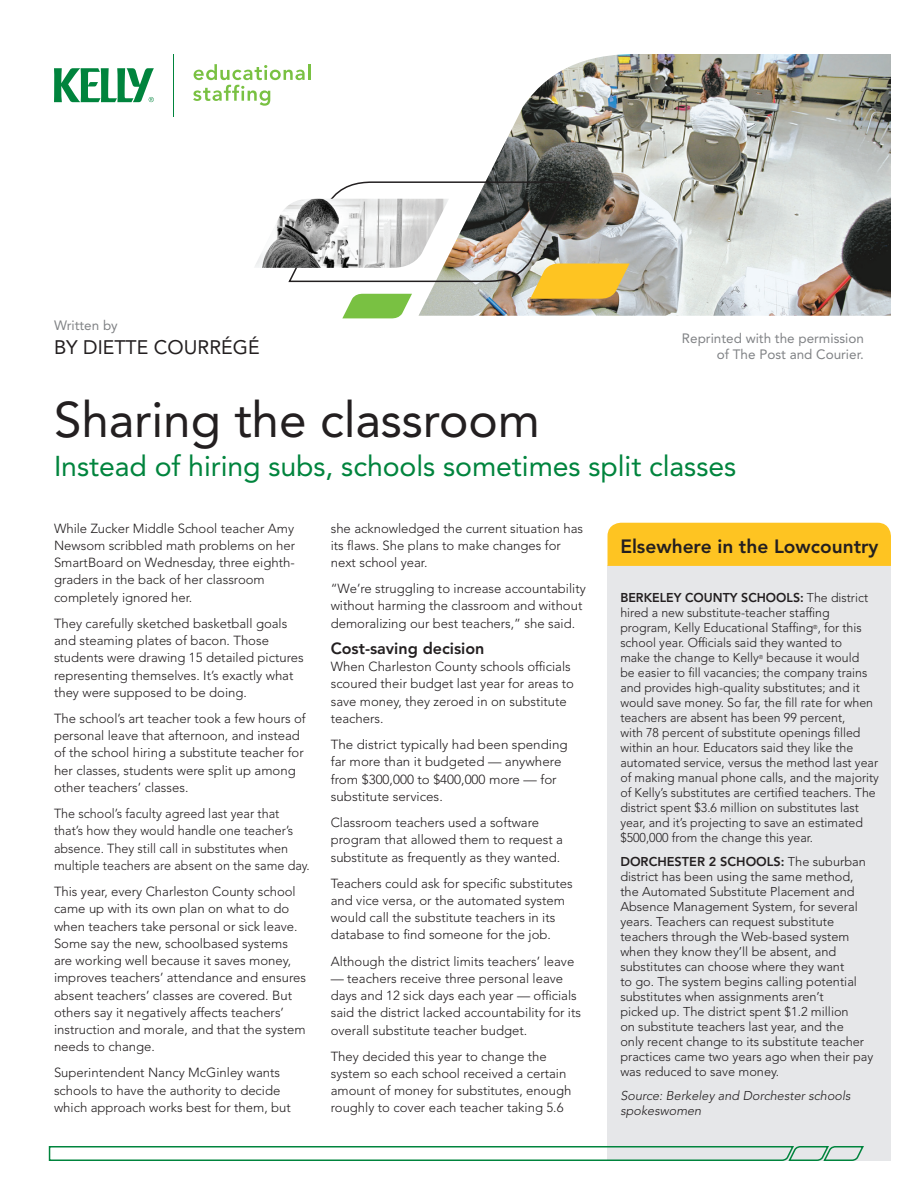
<style>
.page{position:relative;width:918px;height:1188px;background:#fff}
.page>*{position:absolute;margin:0;border:0;box-sizing:border-box;transform-origin:0 0}
.t1{font:49.5px "Avenir LT Std";letter-spacing:-.005em;color:#231f20}
.t2{font:28.5px "Avenir LT Std";letter-spacing:-.005em;color:#00843d}
.t3{font:19.5px "Avenir LT Std";color:#231f20}
.t4{font:800 19.2px "Avenir LT Std";color:#231f20}
.t5{font:800 16.2px "Avenir LT Std";color:#231f20}
.t6{font:13.5px/16.5px "Avenir LT Std";color:#808285;text-align:right}
.t7{font:300 13.2px/17.2px "Avenir LT Std";color:#231f20}
.t8{font:300 13.2px/17.2px "Avenir LT Std";color:#231f20;scale:.96 1}
.t9{font:300 12.75px/15px "Avenir LT Std";color:#231f20}
.t10{font:italic 300 12.75px/15px "Avenir LT Std";color:#231f20}
.t11{font:300 5.7px "Avenir LT Std";color:#231f20}
.s1{font-weight:800}
</style>
<div class="page">
<div style="left:608px;top:566px;width:283px;height:595px;background:#e6e7e9"></div>
<img style="left:486px;top:54px;width:405px;height:262px">
<img style="left:255px;top:206px;width:33px;height:62px">
<svg style="left:288px;top:181px;width:342px;height:137px"></svg>
<svg style="left:48px;top:1145px;width:816px;height:16px"></svg>
<div style="left:608px;top:523px;width:283px;height:43px;background:#fec422"></div>
<svg style="left:193px;top:64px;width:117px;height:42px"></svg>
<svg style="left:54px;top:68px;width:100px;height:34px"></svg>
<hr style="left:174px;top:54px;width:1px;height:62px;background:#00843d">
<p class="t6" style="left:54px;top:317px;width:65px">Written by</p>
<h3 class="t3" style="left:54px;top:336px;width:207px">BY DIETTE COURRÉGÉ</h3>
<p class="t6" style="left:682px;top:330px;width:184px">Reprinted with the permission of The Post and Courier.</p>
<h1 class="t1" style="left:54px;top:391px;width:487px">Sharing the classroom</h1>
<h2 class="t2" style="left:54px;top:450px;width:684px">Instead of hiring subs, schools sometimes split classes</h2>
<p class="t7" style="left:54px;top:520px;width:243px">While Zucker Middle School teacher Amy Newsom scribbled math problems on her SmartBoard on Wednesday, three eighth&shy;graders in the back of her classroom completely ignored her.</p>
<p class="t7" style="left:54px;top:615px;width:251px">They carefully sketched basketball goals and steaming plates of bacon. Those students were drawing 15 detailed pictures representing themselves. It’s exactly what they were supposed to be doing.</p>
<p class="t7" style="left:54px;top:710px;width:253px">The school’s art teacher took a few hours of personal leave that afternoon, and instead of the school hiring a substitute teacher for her classes, students were split up among other teachers’ classes.</p>
<p class="t8" style="left:54px;top:805px;width:268px">The school’s faculty agreed last year that that’s how they would handle one teacher’s absence. They still call in substitutes when multiple teachers are absent on the same day.</p>
<p class="t7" style="left:54px;top:883px;width:254px">This year, every Charleston County school came up with its own plan on what to do when teachers take personal or sick leave.<br>Some say the new, schoolbased systems are working well because it saves money, improves teachers’ attendance and ensures absent teachers’ classes are covered. But others say it negatively affects teachers’ instruction and morale, and that the system needs to change.</p>
<p class="t7" style="left:54px;top:1064px;width:238px">Superintendent Nancy McGinley wants schools to have the authority to decide which approach works best for them, but</p>
<p class="t7" style="left:331px;top:519px;width:254px">she acknowledged the current situation has its flaws. She plans to make changes for next school year.</p>
<p class="t7" style="left:331px;top:580px;width:257px">“We’re struggling to increase accountability without harming the classroom and without demoralizing our best teachers,” she said.</p>
<p class="t5" style="left:331px;top:639px;width:155px">Cost-saving decision</p>
<p class="t7" style="left:331px;top:658px;width:245px">When Charleston County schools officials scoured their budget last year for areas to save money, they zeroed in on substitute teachers.</p>
<p class="t7" style="left:331px;top:736px;width:239px">The district typically had been spending far more than it budgeted — anywhere from $300,000 to $400,000 more — for substitute services.</p>
<p class="t7" style="left:331px;top:814px;width:234px">Classroom teachers used a software program that allowed them to request a substitute as frequently as they wanted.</p>
<p class="t7" style="left:331px;top:875px;width:243px">Teachers could ask for specific substitutes and vice versa, or the automated system would call the substitute teachers in its database to find someone for the job.</p>
<p class="t7" style="left:331px;top:952px;width:245px">Although the district limits teachers’ leave</p>
<p class="t7" style="left:331px;top:970px;width:252px">— teachers receive three personal leave days and 12 sick days each year — officials said the district lacked accountability for its overall substitute teacher budget.</p>
<p class="t7" style="left:331px;top:1048px;width:242px">They decided this year to change the system so each school received a certain amount of money for substitutes, enough roughly to cover each teacher taking 5.6</p>
<h3 class="t4" style="left:620px;top:535px;width:260px">Elsewhere in the Lowcountry</h3>
<p class="t9" style="left:620px;top:590px;width:249px"><span class="s1">BERKELEY COUNTY SCHOOLS:</span> The district hired a new substitute-teacher staffing program, Kelly Educational Staffing , for this</p>
<p class="t11" style="left:813px;top:624px;width:6px">®</p>
<p class="t9" style="left:620px;top:635px;width:223px">school year. Officials said they wanted to make the change to Kelly</p>
<p class="t9" style="left:620px;top:650px;width:260px;text-indent:146px">because it would<br>be easier to fill vacancies; the company trains and provides high-quality substitutes; and it would save money. So far, the fill rate for when teachers are absent has been 99 percent,<br>with 78 percent of substitute openings filled within an hour. Educators said they like the automated service, versus the method last year of making manual phone calls, and the majority of Kelly’s substitutes are certified teachers. The district spent $3.6 million on substitutes last year, and it’s projecting to save an estimated $500,000 from the change this year.</p>
<p class="t9" style="left:620px;top:854px;width:254px"><span class="s1">DORCHESTER 2 SCHOOLS:</span> The suburban district has been using the same method, the Automated Substitute Placement and Absence Management System, for several years. Teachers can request substitute teachers through the Web-based system when they know they’ll be absent, and substitutes can choose where they want<br>to go. The system begins calling potential substitutes when assignments aren’t<br>picked up. The district spent $1.2 million<br>on substitute teachers last year, and the<br>only recent change to its substitute teacher practices came two years ago when their pay was reduced to save money.</p>
<p class="t10" style="left:620px;top:1088px;width:232px">Source: Berkeley and Dorchester schools spokeswomen</p>
<p class="t11" style="left:759px;top:654px;width:6px">®</p>
</div>
